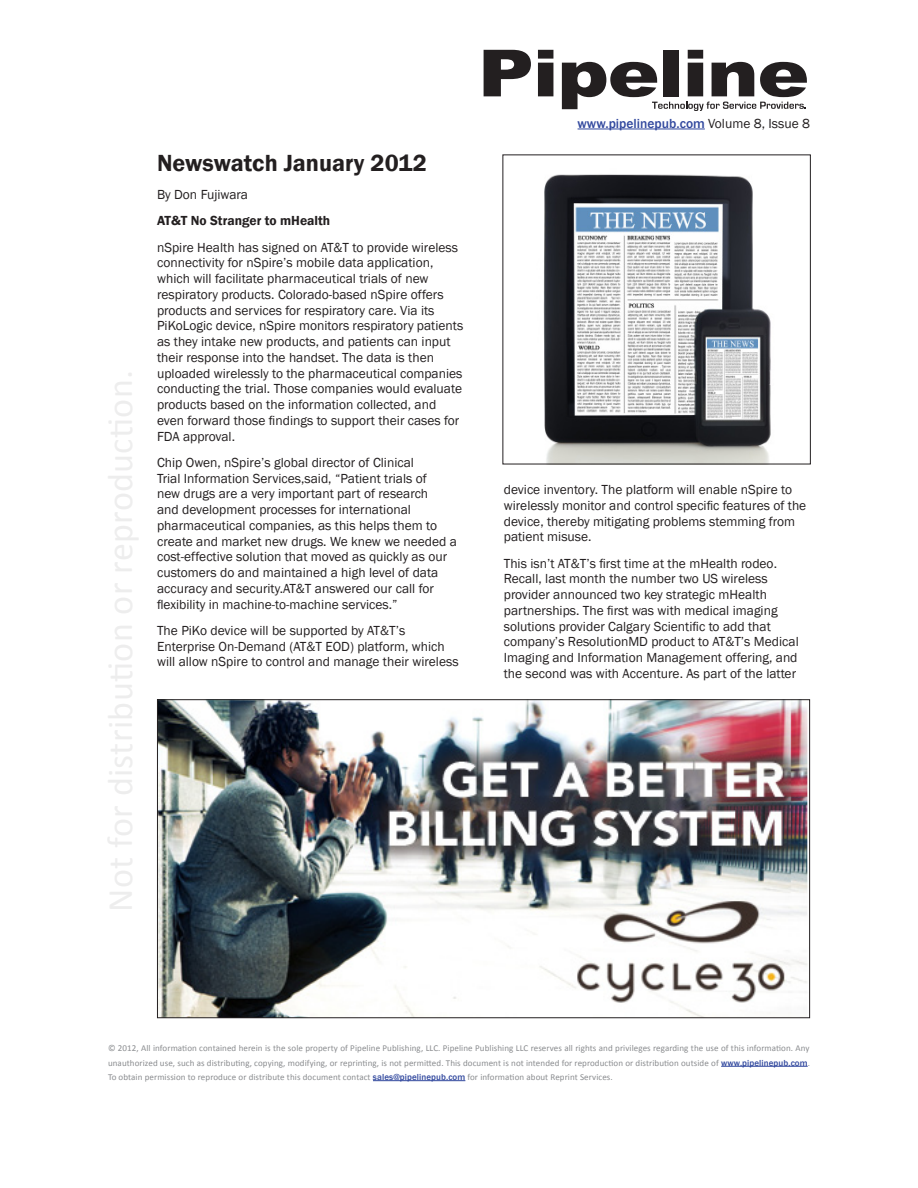
<style>
.page{position:relative;width:918px;height:1188px;background:#fff}
.page>*{position:absolute;margin:0;border:0;box-sizing:border-box;transform-origin:0 0}
.Body_Text{font:600 24px "Franklin Gothic";color:#231f20}
.Body_Text-2{font:13.5px/15.8px "Franklin Gothic";color:#231f20}
.t1{font:500 13.5px "Franklin Gothic";color:#31489e}
.Body_Text-3{font:600 13.5px "Franklin Gothic";color:#231f20}
.t2{font:9px/14.4px "Calibri";letter-spacing:.01em;color:#8a8c8f;text-align:justify}
.s1{font-weight:400;color:#231f20}
.s2{font-family:"Franklin Gothic";font-weight:500;color:#31489e}
</style>
<div class="page">
<svg style="left:484px;top:50px;width:47px;height:46px"></svg>
<svg style="left:538px;top:50px;width:15px;height:46px"></svg>
<svg style="left:562px;top:50px;width:245px;height:61px"></svg>
<hr style="left:721px;top:1066px;width:87px;height:1px;background:#31489e">
<hr style="left:373px;top:1080px;width:92px;height:1px;background:#31489e">
<hr style="left:578px;top:129px;width:127px;height:1px;background:#31489e">
<img style="left:543px;top:174px;width:228px;height:288px">
<img style="left:159px;top:701px;width:649px;height:315px">
<p class="Body_Text" style="left:157px;top:149px;width:271px">Newswatch January 2012</p>
<p class="Body_Text-2" style="left:157px;top:187px;width:93px">By Don Fujiwara</p>
<p class="Body_Text-3" style="left:157px;top:213px;width:175px">AT&amp;T No Stranger to mHealth</p>
<p class="Body_Text-2" style="left:157px;top:240px;width:308px">nSpire Health has signed on AT&amp;T to provide wireless connectivity for nSpire’s mobile data application, which will facilitate pharmaceutical trials of new respiratory products. Colorado-based nSpire offers products and services for respiratory care. Via its PiKoLogic device, nSpire monitors respiratory patients as they intake new products, and patients can input their response into the handset. The data is then uploaded wirelessly to the pharmaceutical companies conducting the trial. Those companies would evaluate products based on the information collected, and even forward those findings to support their cases for FDA approval.</p>
<p class="Body_Text-2" style="left:157px;top:455px;width:301px">Chip Owen, nSpire’s global director of Clinical<br>Trial Information Services,said, “Patient trials of<br>new drugs are a very important part of research<br>and development processes for international pharmaceutical companies, as this helps them to create and market new drugs. We knew we needed a cost-effective solution that moved as quickly as our customers do and maintained a high level of data accuracy and security.AT&amp;T answered our call for flexibility in machine-to-machine services.”</p>
<p class="Body_Text-2" style="left:157px;top:623px;width:303px">The PiKo device will be supported by AT&amp;T’s<br>Enterprise On-Demand (AT&amp;T EOD) platform, which will allow nSpire to control and manage their wireless</p>
<p class="t1" style="left:578px;top:115px;width:234px">www.pipelinepub.com <span class="s1">Volume 8, Issue 8</span></p>
<p class="Body_Text-2" style="left:504px;top:482px;width:304px">device inventory. The platform will enable nSpire to wirelessly monitor and control specific features of the device, thereby mitigating problems stemming from patient misuse.</p>
<p class="Body_Text-2" style="left:504px;top:556px;width:297px">This isn’t AT&amp;T’s first time at the mHealth rodeo.<br>Recall, last month the number two US wireless provider announced two key strategic mHealth partnerships. The first was with medical imaging solutions provider Calgary Scientific to add that company’s ResolutionMD product to AT&amp;T’s Medical Imaging and Information Management offering, and the second was with Accenture. As part of the latter</p>
<p class="t2" style="left:108px;top:1041px;width:703px">© 2012, All information contained herein is the sole property of Pipeline Publishing, LLC. Pipeline Publishing LLC reserves all rights and privileges regarding the use of this information. Any unauthorized use, such as distributing, copying, modifying, or reprinting, is not permitted. This document is not intended for reproduction or distribution outside of <span class="s2">www.pipelinepub.com</span>.<br>To obtain permission to reproduce or distribute this document contact <span class="s2">sales@pipelinepub.com</span> for information about Reprint Services.</p>
</div>
